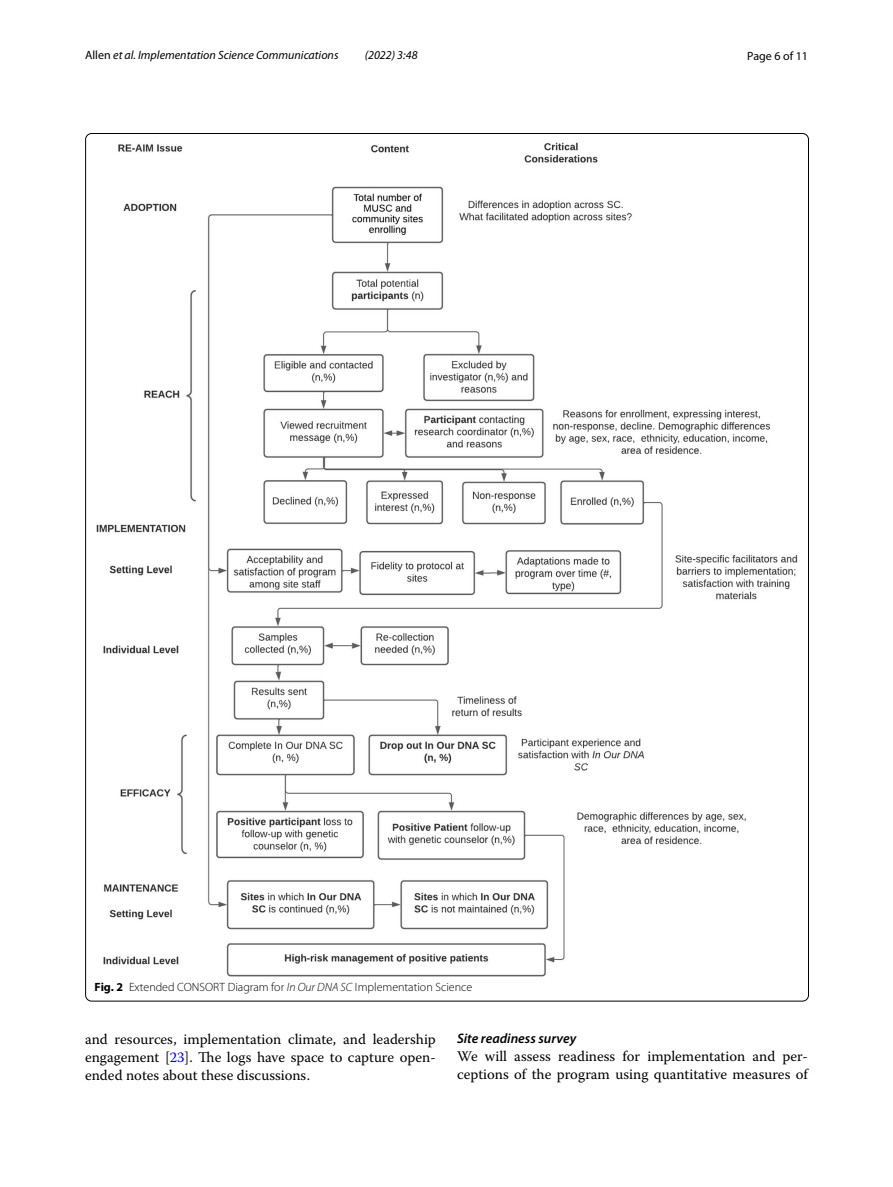
<style>
.page{position:relative;width:893px;height:1187px;background:#fff}
.page>*{position:absolute;margin:0;border:0;box-sizing:border-box;transform-origin:0 0}
.t1{font:14.7px/18px "Warnock Pro";color:#000;text-align:justify}
.t2{font:italic 600 13.8px "Myriad Pro";color:#000}
.t3{font:300 12px "Myriad Pro";color:#000}
.t4{font:italic 12px "Myriad Pro";color:#000}
.t5{font:12px "Myriad Pro";color:#000}
.s1{font-style:normal}
.s2{font-weight:700}
.s3{font-style:italic}
.s4{color:#00f}
</style>
<div class="page">
<img style="left:97px;top:142px;width:700px;height:834px">
<p class="t4" style="left:85px;top:48px;width:255px"><span class="s1">Allen</span> et al. Implementation Science Communications</p>
<p class="t4" style="left:365px;top:48px;width:54px">(2022) 3:48</p>
<p class="t5" style="left:747px;top:48px;width:62px">Page 6 of 11</p>
<p class="t3" style="left:95px;top:980px;width:379px"><span class="s2">Fig. 2</span> Extended CONSORT Diagram for <span class="s3">In Our DNA SC</span> Implementation Science</p>
<p class="t1" style="left:85px;top:1029px;width:352px">and resources, implementation climate, and leadership engagement [<span class="s4">23</span>]. The logs have space to capture open&shy;ended notes about these discussions.</p>
<p class="t2" style="left:457px;top:1029px;width:121px">Site readiness survey</p>
<p class="t1" style="left:457px;top:1047px;width:352px">We will assess readiness for implementation and per&shy;ceptions of the program using quantitative measures of</p>
</div>
